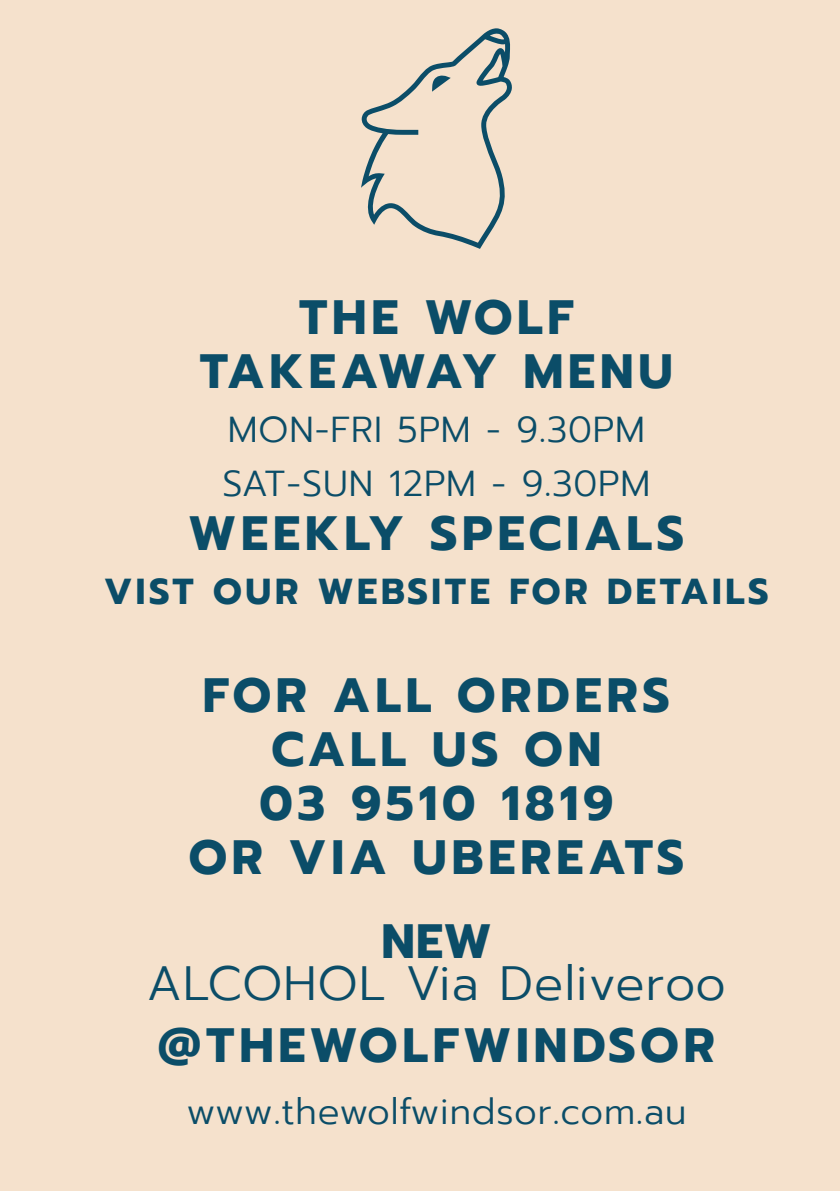
<style>
.page{position:relative;width:840px;height:1191px;background:#fff}
.page>*{position:absolute;margin:0;border:0;box-sizing:border-box;transform-origin:0 0}
.MAIN_HEAD{font:700 48px "Prompt";letter-spacing:.1em;color:#0b4d68}
.MAIN_HEAD-2{font:300 48px "Prompt";letter-spacing:.025em;color:#0b4d68}
.MAIN_HEAD-3{font:300 36px "Prompt";letter-spacing:.025em;color:#0b4d68}
.description{font:300 36px "Prompt";letter-spacing:.025em;color:#0b4d68}
.MAIN_HEAD-4{font:700 36px "Prompt";letter-spacing:.1em;color:#0b4d68}
</style>
<div class="page">
<div style="left:0;top:0;width:839px;height:1191px;background:#f5e1cc"></div>
<svg style="left:361px;top:28px;width:151px;height:221px"></svg>
<p class="MAIN_HEAD" style="left:299px;top:281px;width:276px">THE WOLF</p>
<p class="MAIN_HEAD" style="left:200px;top:335px;width:474px">TAKEAWAY MENU</p>
<p class="MAIN_HEAD-3" style="left:228px;top:405px;width:418px">MON-FRI 5PM - 9.30PM</p>
<p class="MAIN_HEAD-3" style="left:222px;top:459px;width:429px">SAT-SUN 12PM - 9.30PM</p>
<p class="MAIN_HEAD" style="left:188px;top:497px;width:497px">WEEKLY SPECIALS</p>
<p class="MAIN_HEAD-4" style="left:104px;top:564px;width:665px">VIST OUR WEBSITE FOR DETAILS</p>
<p class="MAIN_HEAD" style="left:203px;top:659px;width:468px">FOR ALL ORDERS</p>
<p class="MAIN_HEAD" style="left:271px;top:713px;width:331px">CALL US ON</p>
<p class="MAIN_HEAD" style="left:259px;top:767px;width:355px">03 9510 1819</p>
<p class="MAIN_HEAD" style="left:189px;top:821px;width:496px">OR VIA UBEREATS</p>
<p class="MAIN_HEAD" style="left:381px;top:905px;width:112px">NEW</p>
<p class="MAIN_HEAD-2" style="left:147px;top:950px;width:580px">ALCOHOL Via Deliveroo</p>
<p class="MAIN_HEAD" style="left:158px;top:1009px;width:558px">@THEWOLFWINDSOR</p>
<p class="description" style="left:186px;top:1087px;width:501px">www.thewolfwindsor.com.au</p>
</div>
